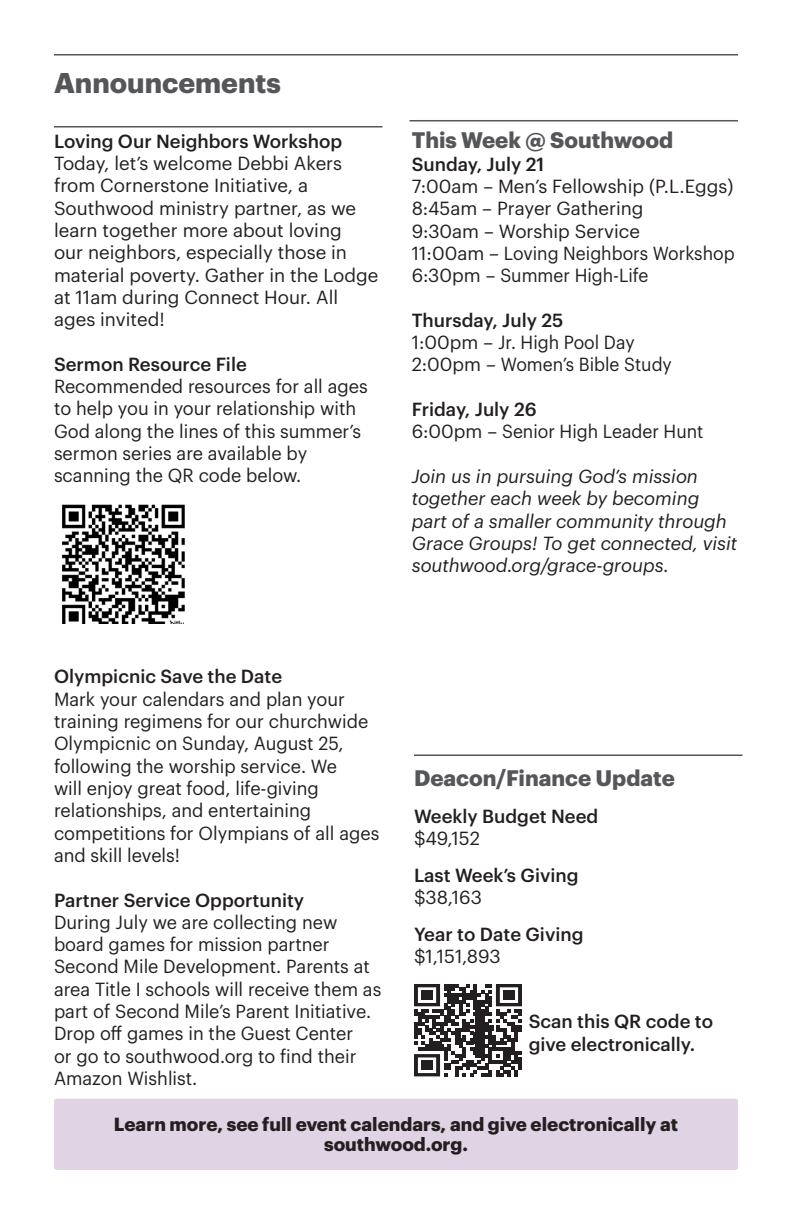
<style>
.page{position:relative;width:792px;height:1224px;background:#fff}
.page>*{position:absolute;margin:0;border:0;box-sizing:border-box;transform-origin:0 0}
.t1{font:700 28px "Graphik";color:#555659}
.t2{font:700 22px "Graphik";color:#555659}
.t3{font:18.6px/22.4px "Graphik";color:#231f20}
.t4{font:500 18.6px/22.4px "Graphik";color:#231f20}
.t5{font:italic 18.6px/22.4px "Graphik";color:#231f20}
.t6{font:700 18.6px "Graphik";color:#231f20}
</style>
<div class="page">
<hr style="left:54px;top:54px;width:684px;height:2px;background:#555659">
<img style="left:62px;top:504px;width:123px;height:119px">
<hr style="left:54px;top:126px;width:328px;height:2px;background:#555659">
<div style="left:54px;top:1099px;width:684px;height:71px;background:#e0d3e4;border-radius:3px"></div>
<hr style="left:410px;top:120px;width:328px;height:1px;background:#555659">
<hr style="left:414px;top:754px;width:328px;height:2px;background:#555659">
<svg style="left:414px;top:984px;width:108px;height:92px"></svg>
<div style="left:421px;top:990px;width:12px;height:10px;background:#231f20"></div>
<div style="left:503px;top:990px;width:12px;height:10px;background:#231f20"></div>
<div style="left:421px;top:1060px;width:12px;height:10px;background:#231f20"></div>
<p class="t1" style="left:54px;top:61px;width:228px">Announcements</p>
<p class="t4" style="left:54px;top:128px;width:290px">Loving Our Neighbors Workshop</p>
<p class="t3" style="left:54px;top:150px;width:326px">Today, let’s welcome Debbi Akers from Cornerstone Initiative, a<br>Southwood ministry partner, as we learn together more about loving<br>our neighbors, especially those in material poverty. Gather in the Lodge at 11am during Connect Hour. All ages invited!</p>
<p class="t4" style="left:54px;top:351px;width:194px">Sermon Resource File</p>
<p class="t3" style="left:54px;top:374px;width:315px">Recommended resources for all ages to help you in your relationship with God along the lines of this summer’s sermon series are available by scanning the QR code below.</p>
<p class="t2" style="left:412px;top:123px;width:263px">This Week @ Southwood</p>
<p class="t4" style="left:412px;top:151px;width:134px">Sunday, July 21</p>
<p class="t3" style="left:412px;top:173px;width:323px">7:00am – Men’s Fellowship (P.L.Eggs)</p>
<p class="t3" style="left:412px;top:196px;width:233px">8:45am – Prayer Gathering</p>
<p class="t3" style="left:412px;top:218px;width:230px">9:30am – Worship Service</p>
<p class="t3" style="left:412px;top:240px;width:324px">11:00am – Loving Neighbors Workshop</p>
<p class="t3" style="left:412px;top:263px;width:238px">6:30pm – Summer High-Life</p>
<p class="t4" style="left:412px;top:307px;width:153px">Thursday, July 25</p>
<p class="t3" style="left:412px;top:330px;width:224px">1:00pm – Jr. High Pool Day</p>
<p class="t3" style="left:412px;top:352px;width:262px">2:00pm – Women’s Bible Study</p>
<p class="t4" style="left:412px;top:397px;width:126px">Friday, July 26</p>
<p class="t3" style="left:412px;top:419px;width:293px">6:00pm – Senior High Leader Hunt</p>
<p class="t5" style="left:412px;top:464px;width:327px">Join us in pursuing God’s mission together each week by becoming part of a smaller community through Grace Groups! To get connected, visit southwood.org/grace-groups.</p>
<p class="t4" style="left:54px;top:664px;width:230px">Olympicnic Save the Date</p>
<p class="t3" style="left:54px;top:686px;width:327px">Mark your calendars and plan your training regimens for our churchwide Olympicnic on Sunday, August 25, following the worship service. We<br>will enjoy great food, life-giving relationships, and entertaining competitions for Olympians of all ages and skill levels!</p>
<p class="t4" style="left:54px;top:887px;width:252px">Partner Service Opportunity</p>
<p class="t3" style="left:54px;top:909px;width:329px">During July we are collecting new board games for mission partner Second Mile Development. Parents at area Title I schools will receive them as part of Second Mile’s Parent Initiative.<br>Drop off games in the Guest Center<br>or go to southwood.org to find their Amazon Wishlist.</p>
<p class="t6" style="left:114px;top:1110px;width:566px">Learn more, see full event calendars, and give electronically at</p>
<p class="t6" style="left:324px;top:1130px;width:145px">southwood.org.</p>
<p class="t2" style="left:414px;top:761px;width:262px">Deacon/Finance Update</p>
<p class="t4" style="left:414px;top:803px;width:186px">Weekly Budget Need</p>
<p class="t3" style="left:414px;top:826px;width:68px">$49,152</p>
<p class="t4" style="left:414px;top:862px;width:166px">Last Week’s Giving</p>
<p class="t3" style="left:414px;top:885px;width:69px">$38,163</p>
<p class="t4" style="left:414px;top:921px;width:171px">Year to Date Giving</p>
<p class="t3" style="left:414px;top:944px;width:88px">$1,151,893</p>
<p class="t4" style="left:529px;top:1009px;width:186px">Scan this QR code to give electronically.</p>
</div>
